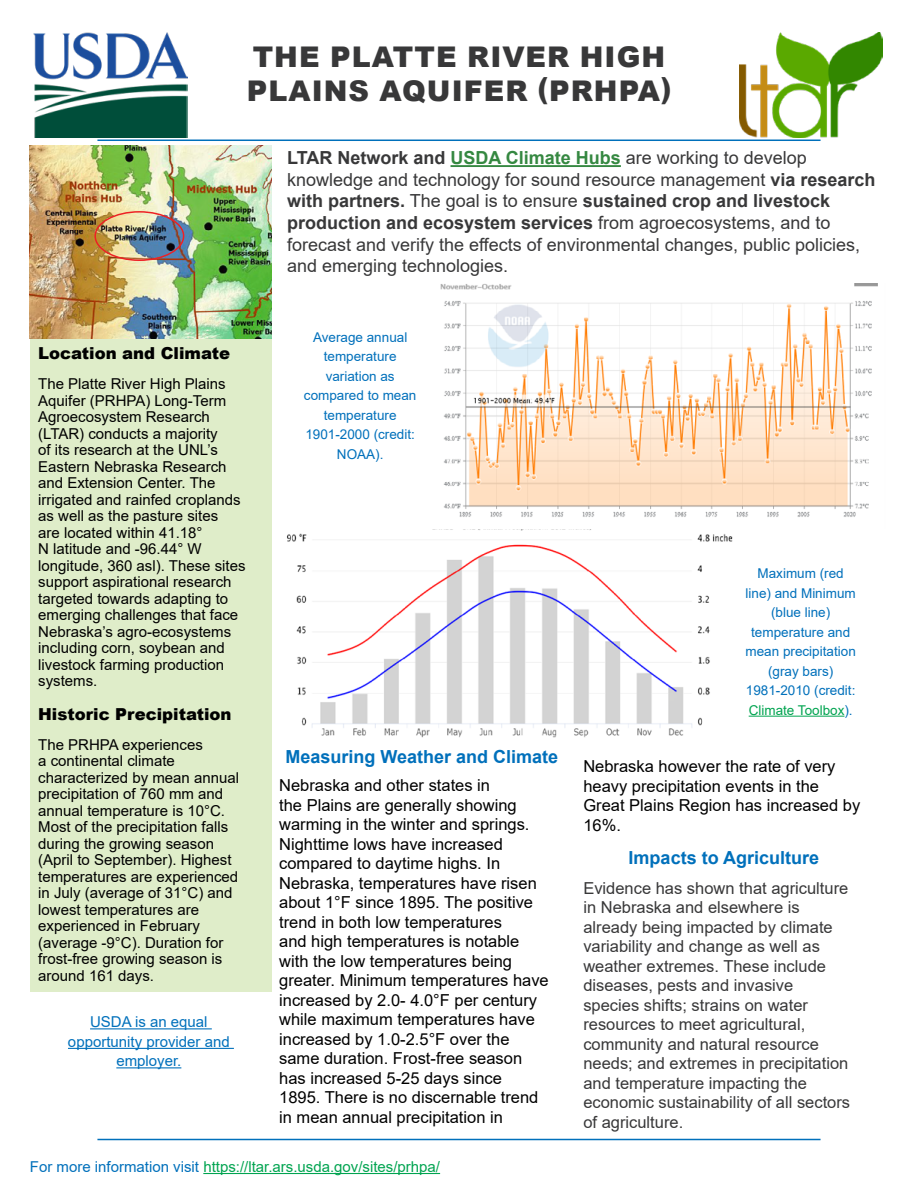
<style>
.page{position:relative;width:918px;height:1188px;background:#fff}
.page>*{position:absolute;margin:0;border:0;box-sizing:border-box;transform-origin:0 0}
.t1{font:900 28.5px/34.2px "Arial";letter-spacing:.035em;color:#383839}
.t2{font:18px/21.6px "Arial";color:#383839}
.t3{font:700 18px "Arial";color:#0070bb}
.t4{font:16.5px/19.5px "Arial";color:#000}
.t5{font:16.5px/19.5px "Arial";color:#383839}
.t6{font:900 16.5px "Arial";color:#000}
.t7{font:15px/16.5px "Arial";color:#000}
.t8{font:15px "Arial";color:#00a450}
.t9{font:15px/19.5px "Arial";color:#0070bb;text-align:center}
.t10{font:13.5px/19.5px "Arial";color:#0070bb;text-align:center}
.s1{font-weight:700}
.s2{font-weight:700;color:#358841}
.s3{color:#00a450}
.s4{color:#0070bb}
</style>
<div class="page">
<img style="left:34px;top:32px;width:153px;height:105px">
<img style="left:740px;top:32px;width:142px;height:105px">
<div style="left:30px;top:339px;width:242px;height:652px;background:#dfedc9"></div>
<hr style="left:97px;top:140px;width:724px;height:1px;background:#0070bb">
<hr style="left:97px;top:1139px;width:724px;height:1px;background:#0070bb">
<img style="left:30px;top:145px;width:242px;height:194px">
<img style="left:440px;top:283px;width:438px;height:234px">
<img style="left:287px;top:530px;width:446px;height:208px">
<hr style="left:451px;top:165px;width:170px;height:2px;background:#358841">
<hr style="left:90px;top:1028px;width:122px;height:1px;background:#0070bb">
<hr style="left:68px;top:1048px;width:166px;height:1px;background:#0070bb">
<hr style="left:116px;top:1067px;width:65px;height:1px;background:#0070bb">
<hr style="left:749px;top:716px;width:95px;height:1px;background:#00a450">
<hr style="left:203px;top:1173px;width:237px;height:1px;background:#00a450">
<div style="left:94px;top:211px;width:90px;height:50px;border:2px solid #ed2124;border-radius:50%"></div>
<h1 class="t1" style="left:247px;top:39px;width:426px">THE PLATTE RIVER HIGH<br>PLAINS AQUIFER (PRHPA)</h1>
<p class="t6" style="left:38px;top:342px;width:193px">Location and Climate</p>
<p class="t7" style="left:38px;top:376px;width:209px">The Platte River High Plains<br>Aquifer (PRHPA) Long-Term<br>Agroecosystem Research (LTAR) conducts a majority<br>of its research at the UNL’s<br>Eastern Nebraska Research and Extension Center. The irrigated and rainfed croplands as well as the pasture sites<br>are located within 41.18°<br>N latitude and -96.44° W longitude, 360 asl). These sites support aspirational research targeted towards adapting to emerging challenges that face<br>Nebraska’s agro-ecosystems including corn, soybean and livestock farming production systems.</p>
<p class="t6" style="left:38px;top:702px;width:195px">Historic Precipitation</p>
<p class="t7" style="left:38px;top:736px;width:202px">The PRHPA experiences<br>a continental climate characterized by mean annual precipitation of 760 mm and annual temperature is 10°C.<br>Most of the precipitation falls during the growing season (April to September). Highest temperatures are experienced in July (average of 31°C) and lowest temperatures are experienced in February (average -9°C). Duration for frost-free growing season is around 161 days.</p>
<p class="t9" style="left:68px;top:1012px;width:163px">USDA is an equal opportunity provider and employer.</p>
<p class="t2" style="left:287px;top:147px;width:590px"><span class="s1">LTAR Network and</span> <span class="s2">USDA Climate Hubs</span> are working to develop knowledge and technology for sound resource management <span class="s1">via research with partners.</span> The goal is to ensure <span class="s1">sustained crop and livestock production and ecosystem services</span> from agroecosystems, and to forecast and verify the effects of environmental changes, public policies, and emerging technologies.</p>
<p class="t10" style="left:304px;top:327px;width:114px">Average annual temperature variation as compared to mean temperature<br>1901-2000 (credit:<br>NOAA).</p>
<p class="t3" style="left:285px;top:744px;width:274px">Measuring Weather and Climate</p>
<p class="t4" style="left:279px;top:776px;width:271px">Nebraska and other states in<br>the Plains are generally showing warming in the winter and springs.<br>Nighttime lows have increased compared to daytime highs. In<br>Nebraska, temperatures have risen about 1°F since 1895. The positive trend in both low temperatures<br>and high temperatures is notable with the low temperatures being greater. Minimum temperatures have increased by 2.0- 4.0°F per century while maximum temperatures have increased by 1.0-2.5°F over the same duration. Frost-free season has increased 5-25 days since<br>1895. There is no discernable trend in mean annual precipitation in</p>
<p class="t10" style="left:746px;top:564px;width:112px">Maximum (red line) and Minimum (blue line) temperature and mean precipitation (gray bars)<br>1981-2010 (credit:<br><span class="s3">Climate Toolbox</span>).</p>
<p class="t4" style="left:583px;top:757px;width:278px">Nebraska however the rate of very heavy precipitation events in the<br>Great Plains Region has increased by<br>16%.</p>
<p class="t3" style="left:629px;top:845px;width:192px">Impacts to Agriculture</p>
<p class="t5" style="left:583px;top:878px;width:268px">Evidence has shown that agriculture in Nebraska and elsewhere is already being impacted by climate variability and change as well as weather extremes. These include diseases, pests and invasive species shifts; strains on water resources to meet agricultural, community and natural resource needs; and extremes in precipitation and temperature impacting the economic sustainability of all sectors of agriculture.</p>
<p class="t8" style="left:30px;top:1156px;width:412px"><span class="s4">For more information visit</span> https://ltar.ars.usda.gov/sites/prhpa/</p>
</div>
